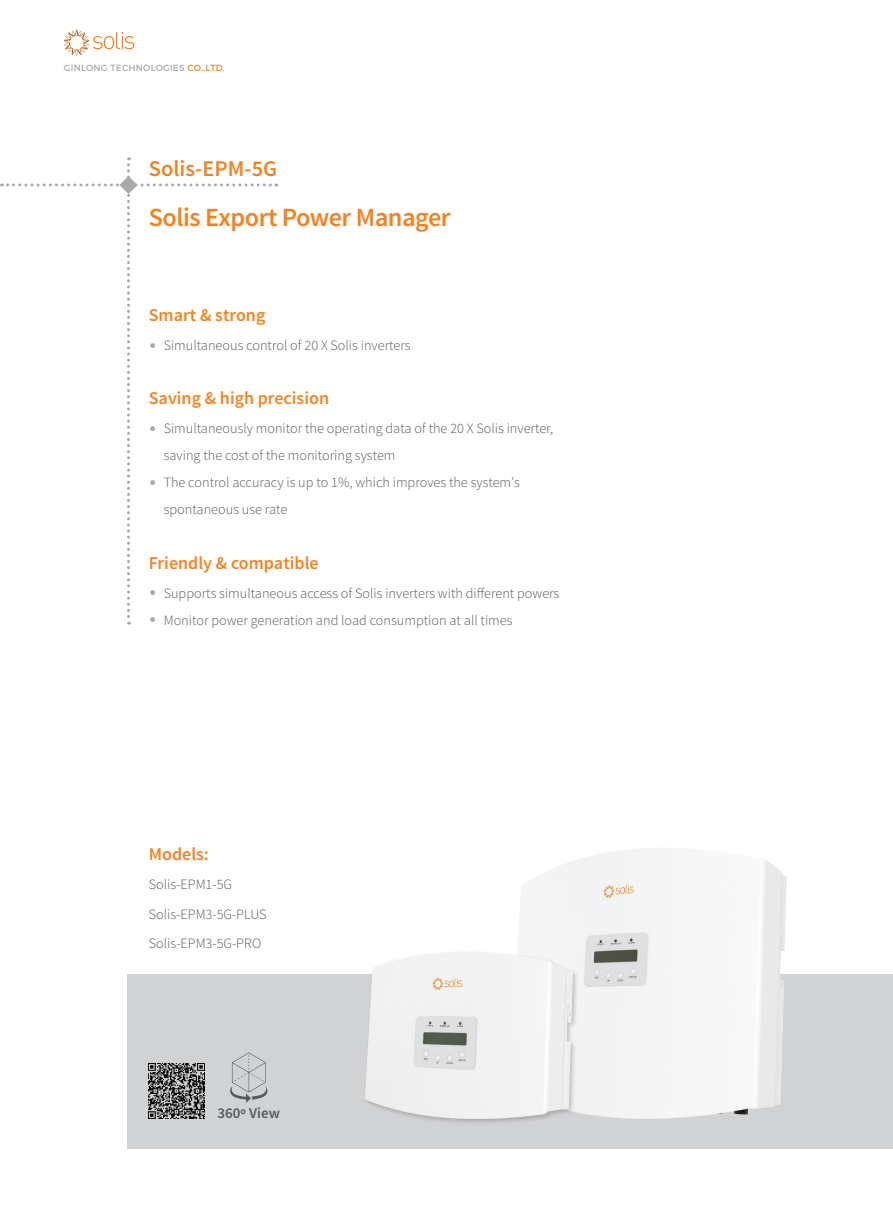
<style>
.page{position:relative;width:893px;height:1212px;background:#fff}
.page>*{position:absolute;margin:0;border:0;box-sizing:border-box;transform-origin:0 0}
.t1{font:600 26.25px "Source Sans Pro";letter-spacing:-.02em;color:#f58220}
.t2{font:600 22.5px "Source Sans Pro";color:#f58220}
.t3{font:600 18px "Source Sans Pro";color:#f58220}
.t4{font:600 15px "Source Sans Pro";color:#57585a}
.t5{font:300 14.25px/29.5px "Source Sans Pro";color:#57585a}
.t6{font:9px "Montserrat";letter-spacing:.025em;color:#a8a9ad}
.s1{color:#f58220}
.s2{color:#a8a9ad}
</style>
<div class="page">
<div style="left:128px;top:974px;width:765px;height:174px;background:#d1d2d4"></div>
<svg style="left:64px;top:30px;width:70px;height:25px"></svg>
<img style="left:149px;top:1063px;width:55px;height:55px">
<svg style="left:230px;top:1052px;width:37px;height:51px"></svg>
<img style="left:518px;top:849px;width:269px;height:269px">
<div style="left:363px;top:950px;width:216px;height:175px;background:#231f20;opacity:.25"></div>
<img style="left:366px;top:952px;width:207px;height:166px">
<svg style="left:1px;top:157px;width:276px;height:468px"></svg>
<p class="t6" style="left:64px;top:63px;width:163px">GINLONG TECHNOLOGIES <span class="s1">CO.,LTD.</span></p>
<h2 class="t2" style="left:149px;top:154px;width:130px">Solis-EPM-5G</h2>
<h1 class="t1" style="left:149px;top:201px;width:303px">Solis Export Power Manager</h1>
<p class="t3" style="left:149px;top:304px;width:118px">Smart &amp; strong</p>
<p class="t5" style="left:149px;top:330px;width:263px"><span class="s2">•</span> Simultaneous control of 20 X Solis inverters</p>
<p class="t3" style="left:149px;top:387px;width:182px">Saving &amp; high precision</p>
<p class="t5" style="left:164px;top:415px;width:391px;line-height:27px;text-indent:-15px"><span class="s2">•</span> Simultaneously monitor the operating data of the 20 X Solis inverter, saving the cost of the monitoring system</p>
<p class="t5" style="left:164px;top:469px;width:358px;line-height:27px;text-indent:-15px"><span class="s2">•</span> The control accuracy is up to 1%, which improves the system's spontaneous use rate</p>
<p class="t3" style="left:149px;top:551px;width:171px">Friendly &amp; compatible</p>
<p class="t5" style="left:149px;top:578px;width:412px"><span class="s2">•</span> Supports simultaneous access of Solis inverters with different powers</p>
<p class="t5" style="left:149px;top:605px;width:365px"><span class="s2">•</span> Monitor power generation and load consumption at all times</p>
<p class="t3" style="left:149px;top:843px;width:62px">Models:</p>
<p class="t5" style="left:149px;top:870px;width:119px">Solis-EPM1-5G<br>Solis-EPM3-5G-PLUS<br>Solis-EPM3-5G-PRO</p>
<p class="t4" style="left:218px;top:1104px;width:64px">360º View</p>
</div>
